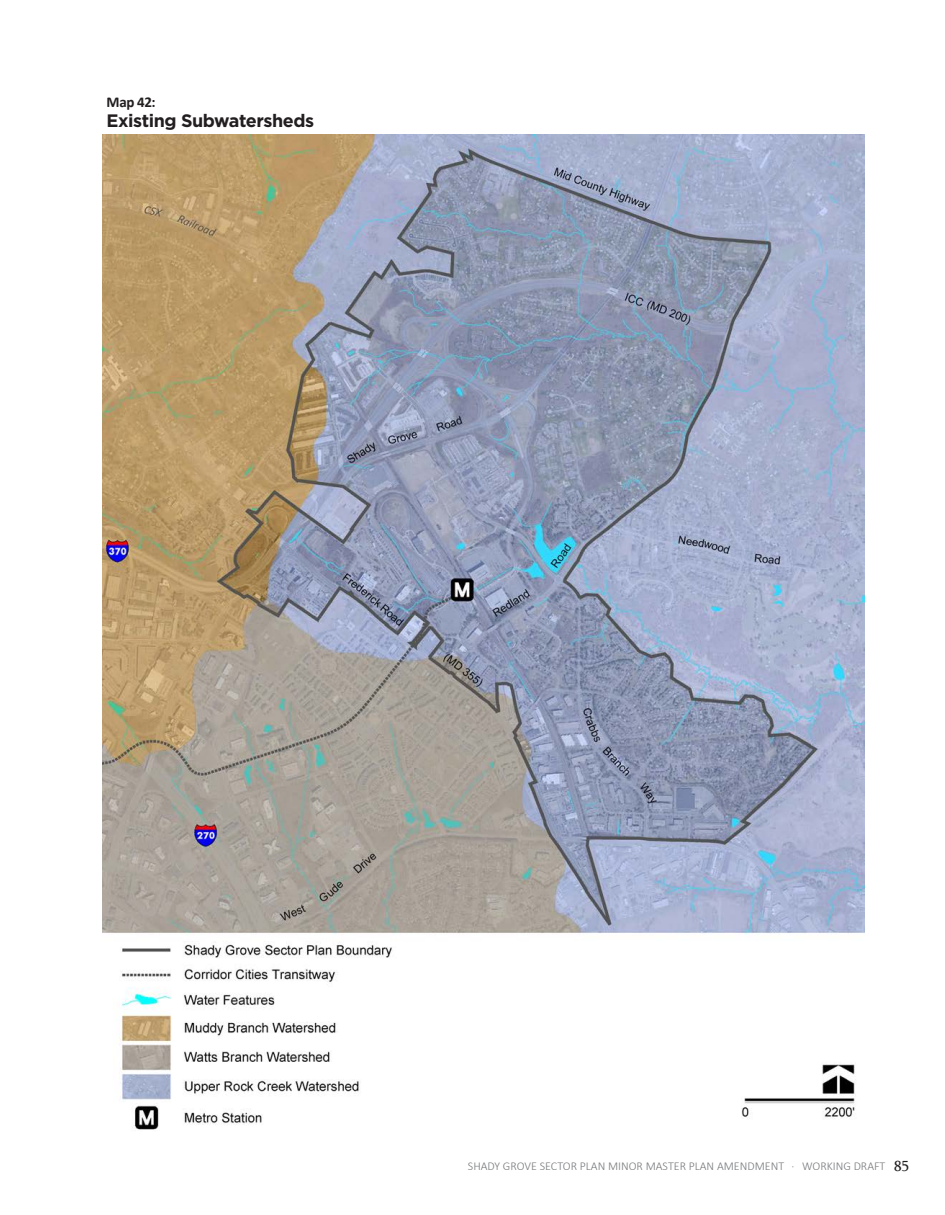
<style>
.page{position:relative;width:945px;height:1215px;background:#fff}
.page>*{position:absolute;margin:0;border:0;box-sizing:border-box;transform-origin:0 0}
.Figure_Header{font:700 18px "Gotham";letter-spacing:-.025em;color:#231f20}
.Figure_Header-2{font:700 15px "Calibri";color:#231f20}
.t1{font:300 12px "Calibri";color:#76787b}
.s1{font-family:"Sylfaen";font-weight:400;font-size:6px}
.s2{font-family:"Sylfaen";font-weight:400;font-size:15px;color:#231f20}
</style>
<div class="page">
<img style="left:102px;top:134px;width:763px;height:996px">
<p class="Figure_Header-2" style="left:107px;top:91px;width:51px">Map 42:</p>
<p class="Figure_Header" style="left:107px;top:110px;width:209px">Existing Subwatersheds</p>
<p class="t1" style="left:468px;top:1159px;width:443px">SHADY GROVE SECTOR PLAN MINOR MASTER PLAN AMENDMENT <span class="s1">•</span> WORKING DRAFT <span class="s2">85</span></p>
</div>
